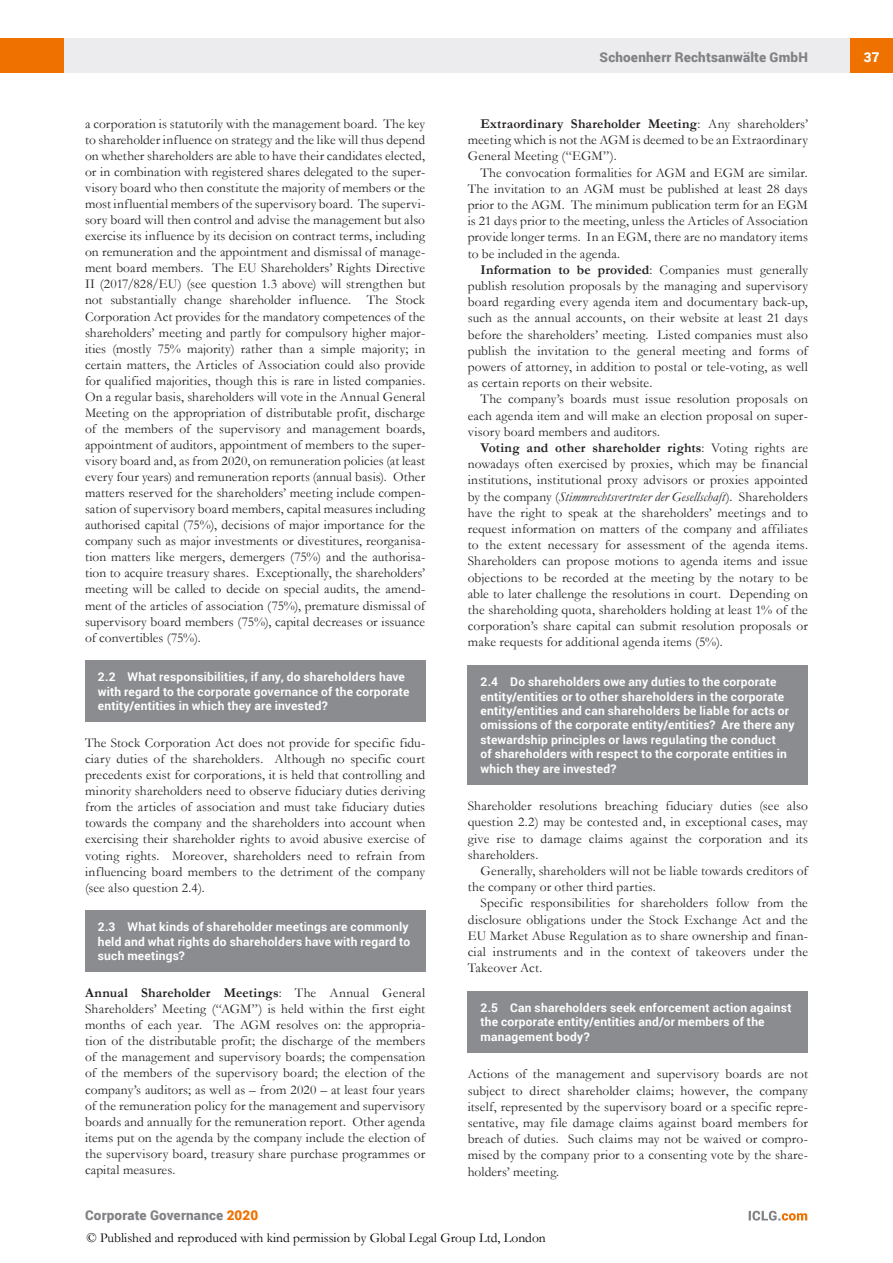
<style>
.page{position:relative;width:893px;height:1263px;background:#fff}
.page>*{position:absolute;margin:0;border:0;box-sizing:border-box;transform-origin:0 0}
.MS_Body_Text_-_First{font:13.5px/16px "Garamond";letter-spacing:.005em;color:#231f20;text-align:justify}
.MS_Body_Text_-_Secon{font:13.5px/16.2px "Garamond";letter-spacing:.01em;color:#231f20;text-align:justify}
.t1{font:13.5px "Garamond";color:#000}
.t2{font:900 13.5px "Roboto";letter-spacing:.015em;color:#808285}
.t3{font:900 13.5px "Roboto";color:#fff}
.MS_-_Question{font:700 12px/14.4px "Roboto";letter-spacing:.015em;color:#fff}
.s1{font-weight:700}
.s2{color:#ef7100}
.s3{font-style:italic}
</style>
<div class="page">
<div style="left:64px;top:38px;width:786px;height:34px;background:#ececee"></div>
<div style="left:850px;top:38px;width:43px;height:34px;background:#ef7100"></div>
<div style="left:0;top:38px;width:64px;height:34px;background:#ef7100"></div>
<svg style="left:749px;top:1211px;width:58px;height:9px"></svg>
<div style="left:468px;top:665px;width:340px;height:119px;background:#8a8c8f"></div>
<div style="left:468px;top:991px;width:340px;height:62px;background:#8a8c8f"></div>
<div style="left:85px;top:660px;width:340px;height:62px;background:#8a8c8f"></div>
<div style="left:85px;top:910px;width:340px;height:62px;background:#8a8c8f"></div>
<p class="MS_Body_Text_-_First" style="left:85px;top:115px;width:342px">a corporation is statutorily with the management board. The key to shareholder influence on strategy and the like will thus depend on whether shareholders are able to have their candidates elected, or in combination with registered shares delegated to the super&shy;visory board who then constitute the majority of members or the most influential members of the supervisory board. The supervi&shy;sory board will then control and advise the management but also exercise its influence by its decision on contract terms, including on remuneration and the appointment and dismissal of manage&shy;ment board members. The EU Shareholders’ Rights Directive II (2017/828/EU) (see question 1.3 above) will strengthen but not substantially change shareholder influence. The Stock Corporation Act provides for the mandatory competences of the shareholders’ meeting and partly for compulsory higher major&shy;ities (mostly 75% majority) rather than a simple majority; in certain matters, the Articles of Association could also provide for qualified majorities, though this is rare in listed companies.<br>On a regular basis, shareholders will vote in the Annual General Meeting on the appropriation of distributable profit, discharge of the members of the supervisory and management boards, appointment of auditors, appointment of members to the super&shy;visory board and, as from 2020, on remuneration policies (at least every four years) and remuneration reports (annual basis). Other matters reserved for the shareholders’ meeting include compen&shy;sation of supervisory board members, capital measures including authorised capital (75%), decisions of major importance for the company such as major investments or divestitures, reorganisa&shy;tion matters like mergers, demergers (75%) and the authorisa&shy;tion to acquire treasury shares. Exceptionally, the shareholders’ meeting will be called to decide on special audits, the amend&shy;ment of the articles of association (75%), premature dismissal of supervisory board members (75%), capital decreases or issuance of convertibles (75%).</p>
<p class="MS_-_Question" style="left:98px;top:669px;width:313px">2.2 What responsibilities, if any, do shareholders have with regard to the corporate governance of the corporate entity/entities in which they are invested?</p>
<p class="MS_Body_Text_-_First" style="left:85px;top:734px;width:342px">The Stock Corporation Act does not provide for specific fidu&shy;ciary duties of the shareholders. Although no specific court precedents exist for corporations, it is held that controlling and minority shareholders need to observe fiduciary duties deriving from the articles of association and must take fiduciary duties towards the company and the shareholders into account when exercising their shareholder rights to avoid abusive exercise of voting rights. Moreover, shareholders need to refrain from influencing board members to the detriment of the company (see also question 2.4).</p>
<p class="MS_-_Question" style="left:98px;top:919px;width:314px">2.3 What kinds of shareholder meetings are commonly held and what rights do shareholders have with regard to such meetings?</p>
<p class="MS_Body_Text_-_First" style="left:85px;top:984px;width:342px"><span class="s1">Annual Shareholder Meetings</span>: The Annual General Shareholders’ Meeting (“AGM”) is held within the first eight months of each year. The AGM resolves on: the appropria&shy;tion of the distributable profit; the discharge of the members of the management and supervisory boards; the compensation of the members of the supervisory board; the election of the company’s auditors; as well as – from 2020 – at least four years of the remuneration policy for the management and supervisory boards and annually for the remuneration report. Other agenda items put on the agenda by the company include the election of the supervisory board, treasury share purchase programmes or capital measures.</p>
<p class="t2" style="left:85px;top:1206px;width:175px">Corporate Governance <span class="s2">2020</span></p>
<p class="t2" style="left:600px;top:48px;width:210px">Schoenherr Rechtsanwälte GmbH</p>
<p class="t3" style="left:864px;top:48px;width:17px">37</p>
<p class="MS_Body_Text_-_Secon" style="left:468px;top:115px;width:342px;text-indent:13px"><span class="s1">Extraordinary Shareholder Meeting</span>: Any shareholders’ meeting which is not the AGM is deemed to be an Extraordinary General Meeting (“EGM”).</p>
<p class="MS_Body_Text_-_Secon" style="left:468px;top:164px;width:342px;text-indent:13px">The convocation formalities for AGM and EGM are similar.<br>The invitation to an AGM must be published at least 28 days prior to the AGM. The minimum publication term for an EGM is 21 days prior to the meeting, unless the Articles of Association provide longer terms. In an EGM, there are no mandatory items to be included in the agenda.</p>
<p class="MS_Body_Text_-_Secon" style="left:468px;top:261px;width:342px;text-indent:13px"><span class="s1">Information to be provided</span>: Companies must generally publish resolution proposals by the managing and supervisory board regarding every agenda item and documentary back-up, such as the annual accounts, on their website at least 21 days before the shareholders’ meeting. Listed companies must also publish the invitation to the general meeting and forms of powers of attorney, in addition to postal or tele-voting, as well as certain reports on their website.</p>
<p class="MS_Body_Text_-_Secon" style="left:468px;top:391px;width:342px;text-indent:13px">The company’s boards must issue resolution proposals on each agenda item and will make an election proposal on super&shy;visory board members and auditors.</p>
<p class="MS_Body_Text_-_Secon" style="left:468px;top:439px;width:342px;text-indent:13px"><span class="s1">Voting and other shareholder rights</span>: Voting rights are nowadays often exercised by proxies, which may be financial institutions, institutional proxy advisors or proxies appointed by the company (<span class="s3">Stimmrechtsvertreter der Gesellschaft</span>). Shareholders have the right to speak at the shareholders’ meetings and to request information on matters of the company and affiliates to the extent necessary for assessment of the agenda items.<br>Shareholders can propose motions to agenda items and issue objections to be recorded at the meeting by the notary to be able to later challenge the resolutions in court. Depending on the shareholding quota, shareholders holding at least 1% of the corporation’s share capital can submit resolution proposals or make requests for additional agenda items (5%).</p>
<p class="MS_-_Question" style="left:480px;top:674px;width:315px">2.4 Do shareholders owe any duties to the corporate entity/entities or to other shareholders in the corporate entity/entities and can shareholders be liable for acts or omissions of the corporate entity/entities? Are there any stewardship principles or laws regulating the conduct<br>of shareholders with respect to the corporate entities in which they are invested?</p>
<p class="MS_Body_Text_-_First" style="left:468px;top:797px;width:342px">Shareholder resolutions breaching fiduciary duties (see also question 2.2) may be contested and, in exceptional cases, may give rise to damage claims against the corporation and its shareholders.</p>
<p class="MS_Body_Text_-_Secon" style="left:468px;top:862px;width:342px;text-indent:13px">Generally, shareholders will not be liable towards creditors of the company or other third parties.</p>
<p class="MS_Body_Text_-_Secon" style="left:468px;top:895px;width:342px;text-indent:13px">Specific responsibilities for shareholders follow from the disclosure obligations under the Stock Exchange Act and the EU Market Abuse Regulation as to share ownership and finan&shy;cial instruments and in the context of takeovers under the Takeover Act.</p>
<p class="MS_-_Question" style="left:480px;top:1000px;width:313px">2.5 Can shareholders seek enforcement action against the corporate entity/entities and/or members of the management body?</p>
<p class="MS_Body_Text_-_First" style="left:468px;top:1066px;width:342px">Actions of the management and supervisory boards are not subject to direct shareholder claims; however, the company itself, represented by the supervisory board or a specific repre&shy;sentative, may file damage claims against board members for breach of duties. Such claims may not be waived or compro&shy;mised by the company prior to a consenting vote by the share&shy;holders’ meeting.</p>
<p class="t1" style="left:86px;top:1228px;width:461px">© Published and reproduced with kind permission by Global Legal Group Ltd, London</p>
</div>
